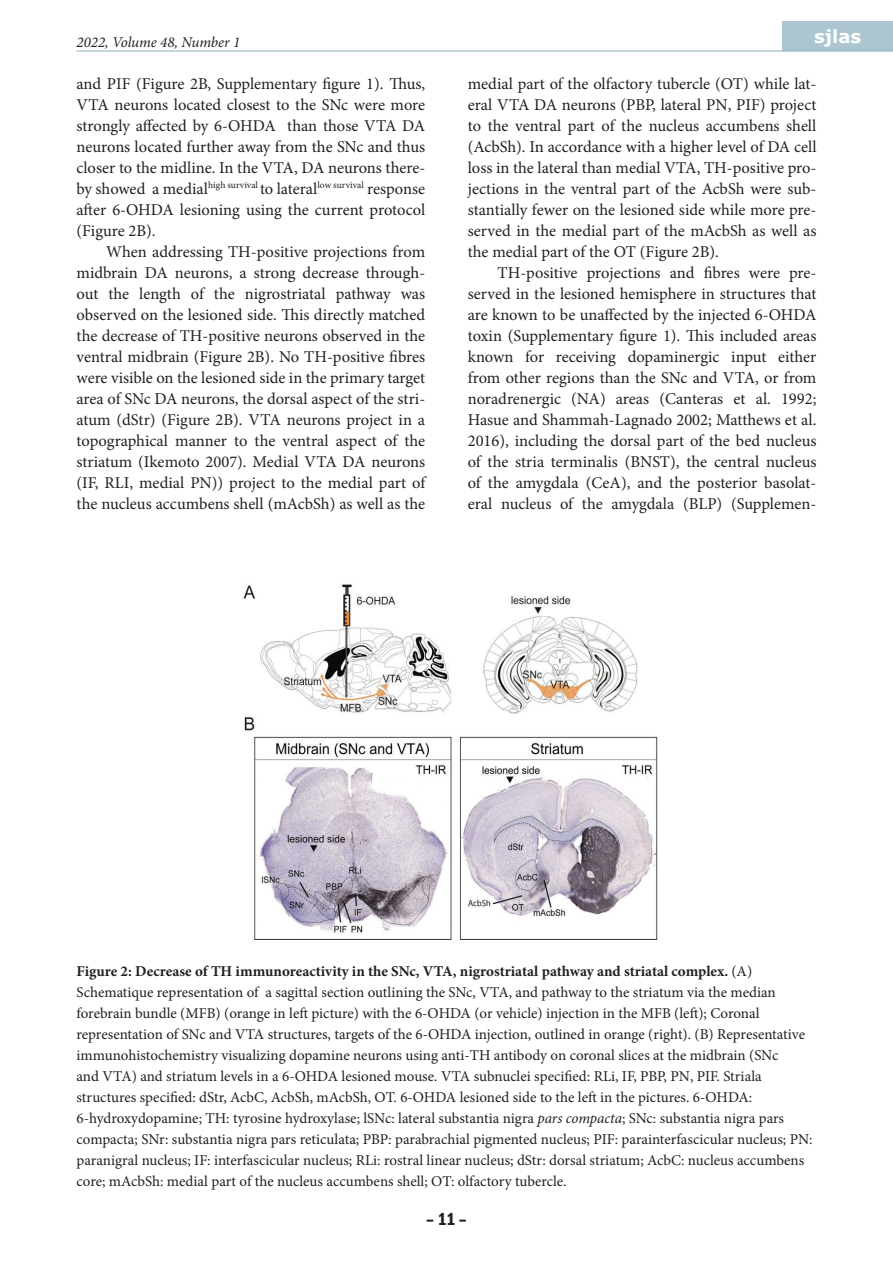
<style>
.page{position:relative;width:893px;height:1263px;background:#fff}
.page>*{position:absolute;margin:0;border:0;box-sizing:border-box;transform-origin:0 0}
.t1{font:700 18px "Verdana";color:#fff}
.t2{font:600 condensed 18px "Franklin Gothic";color:#231f20}
.t3{font:16.5px/21px "Minion Pro";color:#231f20;text-align:justify}
.t4{font:15px/21px "Minion Pro";color:#231f20}
.t5{font:italic 15px "Minion Pro";letter-spacing:-.01em;color:#231f20}
.s1{font-weight:700}
.s2{font-style:italic}
</style>
<div class="page">
<div style="left:782px;top:21px;width:111px;height:30px;background:#abc6d0"></div>
<img style="left:243px;top:584px;width:415px;height:355px">
<hr style="left:77px;top:51px;width:816px;height:1px;background:#88afbb">
<p class="t5" style="left:77px;top:32px;width:165px">2022, Volume 48, Number 1</p>
<p class="t3" style="left:77px;top:73px;width:350px">and PIF (Figure 2B, Supplementary figure 1). Thus, VTA neurons located closest to the SNc were more strongly affected by 6-OHDA than those VTA DA neurons located further away from the SNc and thus closer to the midline. In the VTA, DA neurons there&shy;by showed a medial<sup>high</sup> <sup>survival</sup> to lateral<sup>low</sup> <sup>survival</sup> response after 6-OHDA lesioning using the current protocol (Figure 2B).</p>
<p class="t3" style="left:77px;top:241px;width:350px;text-indent:30px">When addressing TH-positive projections from midbrain DA neurons, a strong decrease through&shy;out the length of the nigrostriatal pathway was observed on the lesioned side. This directly matched the decrease of TH-positive neurons observed in the ventral midbrain (Figure 2B). No TH-positive fibres were visible on the lesioned side in the primary target area of SNc DA neurons, the dorsal aspect of the stri&shy;atum (dStr) (Figure 2B). VTA neurons project in a topographical manner to the ventral aspect of the striatum (Ikemoto 2007). Medial VTA DA neurons (IF, RLI, medial PN)) project to the medial part of the nucleus accumbens shell (mAcbSh) as well as the</p>
<p class="t1" style="left:814px;top:24px;width:48px">sjlas</p>
<p class="t3" style="left:468px;top:73px;width:350px">medial part of the olfactory tubercle (OT) while lat&shy;eral VTA DA neurons (PBP, lateral PN, PIF) project to the ventral part of the nucleus accumbens shell (AcbSh). In accordance with a higher level of DA cell loss in the lateral than medial VTA, TH-positive pro&shy;jections in the ventral part of the AcbSh were sub&shy;stantially fewer on the lesioned side while more pre&shy;served in the medial part of the mAcbSh as well as the medial part of the OT (Figure 2B).</p>
<p class="t3" style="left:468px;top:262px;width:350px;text-indent:30px">TH-positive projections and fibres were pre&shy;served in the lesioned hemisphere in structures that are known to be unaffected by the injected 6-OHDA toxin (Supplementary figure 1). This included areas known for receiving dopaminergic input either from other regions than the SNc and VTA, or from noradrenergic (NA) areas (Canteras et al. 1992; Hasue and Shammah-Lagnado 2002; Matthews et al.<br>2016), including the dorsal part of the bed nucleus of the stria terminalis (BNST), the central nucleus of the amygdala (CeA), and the posterior basolat&shy;eral nucleus of the amygdala (BLP) (Supplemen-</p>
<p class="t4" style="left:77px;top:961px;width:738px"><span class="s1">Figure 2: Decrease of TH immunoreactivity in the SNc, VTA, nigrostriatal pathway and striatal complex.</span> (A)<br>Schematique representation of a sagittal section outlining the SNc, VTA, and pathway to the striatum via the median forebrain bundle (MFB) (orange in left picture) with the 6-OHDA (or vehicle) injection in the MFB (left); Coronal representation of SNc and VTA structures, targets of the 6-OHDA injection, outlined in orange (right). (B) Representative immunohistochemistry visualizing dopamine neurons using anti-TH antibody on coronal slices at the midbrain (SNc<br>and VTA) and striatum levels in a 6-OHDA lesioned mouse. VTA subnuclei specified: RLi, IF, PBP, PN, PIF. Striala structures specified: dStr, AcbC, AcbSh, mAcbSh, OT. 6-OHDA lesioned side to the left in the pictures. 6-OHDA:<br>6-hydroxydopamine; TH: tyrosine hydroxylase; lSNc: lateral substantia nigra <span class="s2">pars compacta</span>; SNc: substantia nigra pars compacta; SNr: substantia nigra pars reticulata; PBP: parabrachial pigmented nucleus; PIF: parainterfascicular nucleus; PN: paranigral nucleus; IF: interfascicular nucleus; RLi: rostral linear nucleus; dStr: dorsal striatum; AcbC: nucleus accumbens core; mAcbSh: medial part of the nucleus accumbens shell; OT: olfactory tubercle.</p>
<p class="t2" style="left:426px;top:1207px;width:42px">– 11 –</p>
</div>
